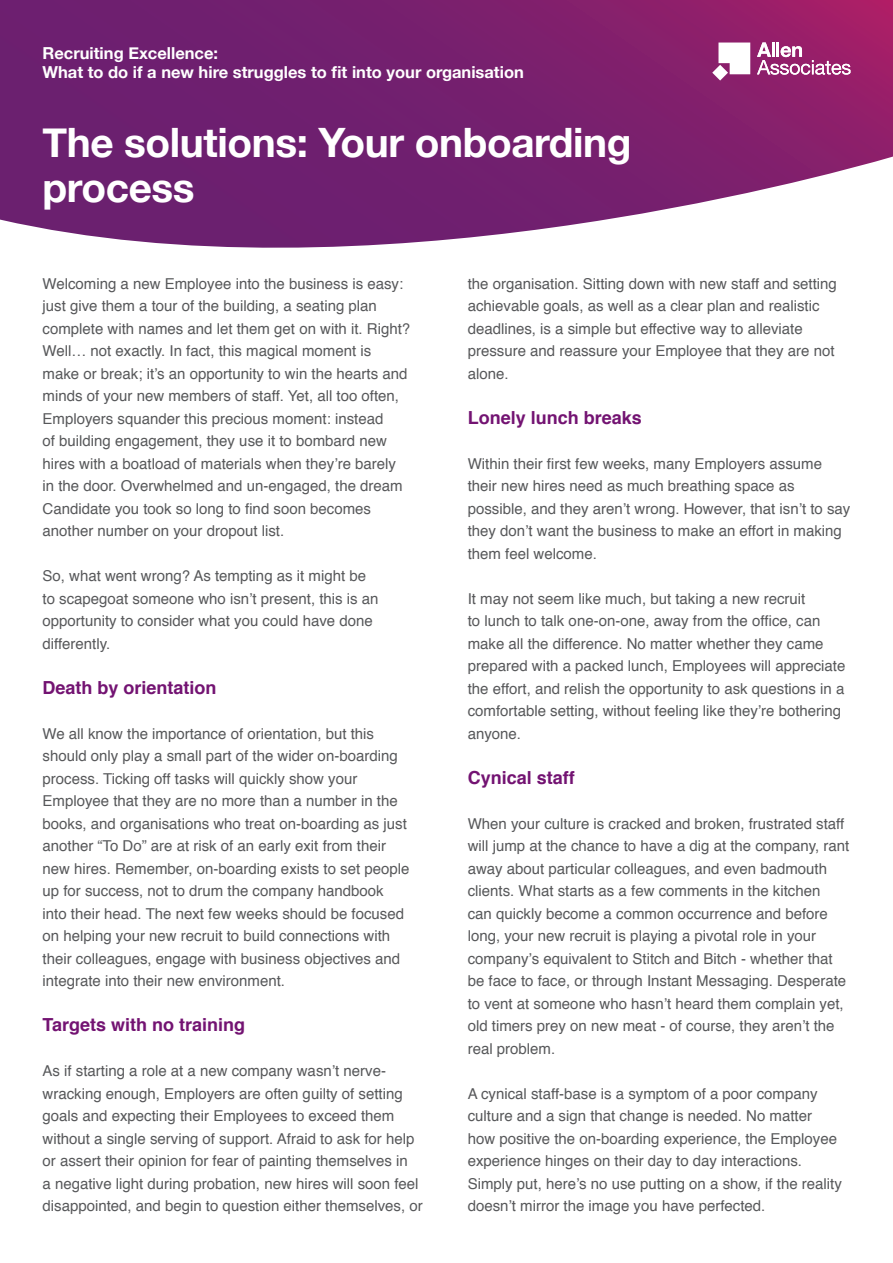
<style>
.page{position:relative;width:893px;height:1263px;background:#fff}
.page>*{position:absolute;margin:0;border:0;box-sizing:border-box;transform-origin:0 0}
.t1{font:700 40.5px "Helvetica Neue";letter-spacing:-.01em;color:#fff}
.t2{font:700 18px "Helvetica";color:#731372}
.t3{font:700 16.5px "Helvetica Neue";color:#fff}
.t4{font:15px/22.5px "Helvetica";color:#57585a}
</style>
<div class="page">
<svg style="left:0;top:0;width:893px;height:248px;background:#84367c"></svg>
<svg style="left:712px;top:43px;width:38px;height:38px"></svg>
<svg style="left:757px;top:43px;width:93px;height:32px"></svg>
<p class="t3" style="left:43px;top:40px;width:177px">Recruiting Excellence:</p>
<p class="t3" style="left:43px;top:60px;width:483px">What to do if a new hire struggles to fit into your organisation</p>
<p class="t1" style="left:43px;top:111px;width:590px">The solutions: Your onboarding</p>
<p class="t1" style="left:43px;top:156px;width:154px">process</p>
<p class="t4" style="left:43px;top:273px;width:369px">Welcoming a new Employee into the business is easy: just give them a tour of the building, a seating plan complete with names and let them get on with it. Right?<br>Well… not exactly. In fact, this magical moment is make or break; it’s an opportunity to win the hearts and minds of your new members of staff. Yet, all too often, Employers squander this precious moment: instead<br>of building engagement, they use it to bombard new hires with a boatload of materials when they’re barely in the door. Overwhelmed and un-engaged, the dream Candidate you took so long to find soon becomes another number on your dropout list.</p>
<p class="t4" style="left:43px;top:565px;width:337px">So, what went wrong? As tempting as it might be to scapegoat someone who isn’t present, this is an opportunity to consider what you could have done differently.</p>
<p class="t2" style="left:43px;top:673px;width:176px">Death by orientation</p>
<p class="t4" style="left:43px;top:723px;width:368px">We all know the importance of orientation, but this should only play a small part of the wider on-boarding process. Ticking off tasks will quickly show your Employee that they are no more than a number in the books, and organisations who treat on-boarding as just another “To Do” are at risk of an early exit from their new hires. Remember, on-boarding exists to set people up for success, not to drum the company handbook into their head. The next few weeks should be focused on helping your new recruit to build connections with their colleagues, engage with business objectives and integrate into their new environment.</p>
<p class="t2" style="left:43px;top:1010px;width:204px">Targets with no training</p>
<p class="t4" style="left:43px;top:1060px;width:382px">As if starting a role at a new company wasn’t nerve&shy;wracking enough, Employers are often guilty of setting goals and expecting their Employees to exceed them without a single serving of support. Afraid to ask for help or assert their opinion for fear of painting themselves in<br>a negative light during probation, new hires will soon feel disappointed, and begin to question either themselves, or</p>
<p class="t4" style="left:468px;top:273px;width:371px">the organisation. Sitting down with new staff and setting achievable goals, as well as a clear plan and realistic deadlines, is a simple but effective way to alleviate pressure and reassure your Employee that they are not alone.</p>
<p class="t2" style="left:468px;top:403px;width:176px">Lonely lunch breaks</p>
<p class="t4" style="left:468px;top:453px;width:384px">Within their first few weeks, many Employers assume their new hires need as much breathing space as possible, and they aren’t wrong. However, that isn’t to say they don’t want the business to make an effort in making them feel welcome.</p>
<p class="t4" style="left:468px;top:588px;width:379px">It may not seem like much, but taking a new recruit<br>to lunch to talk one-on-one, away from the office, can make all the difference. No matter whether they came prepared with a packed lunch, Employees will appreciate the effort, and relish the opportunity to ask questions in a comfortable setting, without feeling like they’re bothering anyone.</p>
<p class="t2" style="left:468px;top:763px;width:109px">Cynical staff</p>
<p class="t4" style="left:468px;top:813px;width:383px">When your culture is cracked and broken, frustrated staff will jump at the chance to have a dig at the company, rant away about particular colleagues, and even badmouth clients. What starts as a few comments in the kitchen<br>can quickly become a common occurrence and before long, your new recruit is playing a pivotal role in your company’s equivalent to Stitch and Bitch - whether that be face to face, or through Instant Messaging. Desperate to vent at someone who hasn’t heard them complain yet, old timers prey on new meat - of course, they aren’t the real problem.</p>
<p class="t4" style="left:468px;top:1083px;width:376px">A cynical staff-base is a symptom of a poor company culture and a sign that change is needed. No matter how positive the on-boarding experience, the Employee experience hinges on their day to day interactions.<br>Simply put, here’s no use putting on a show, if the reality doesn’t mirror the image you have perfected.</p>
</div>
